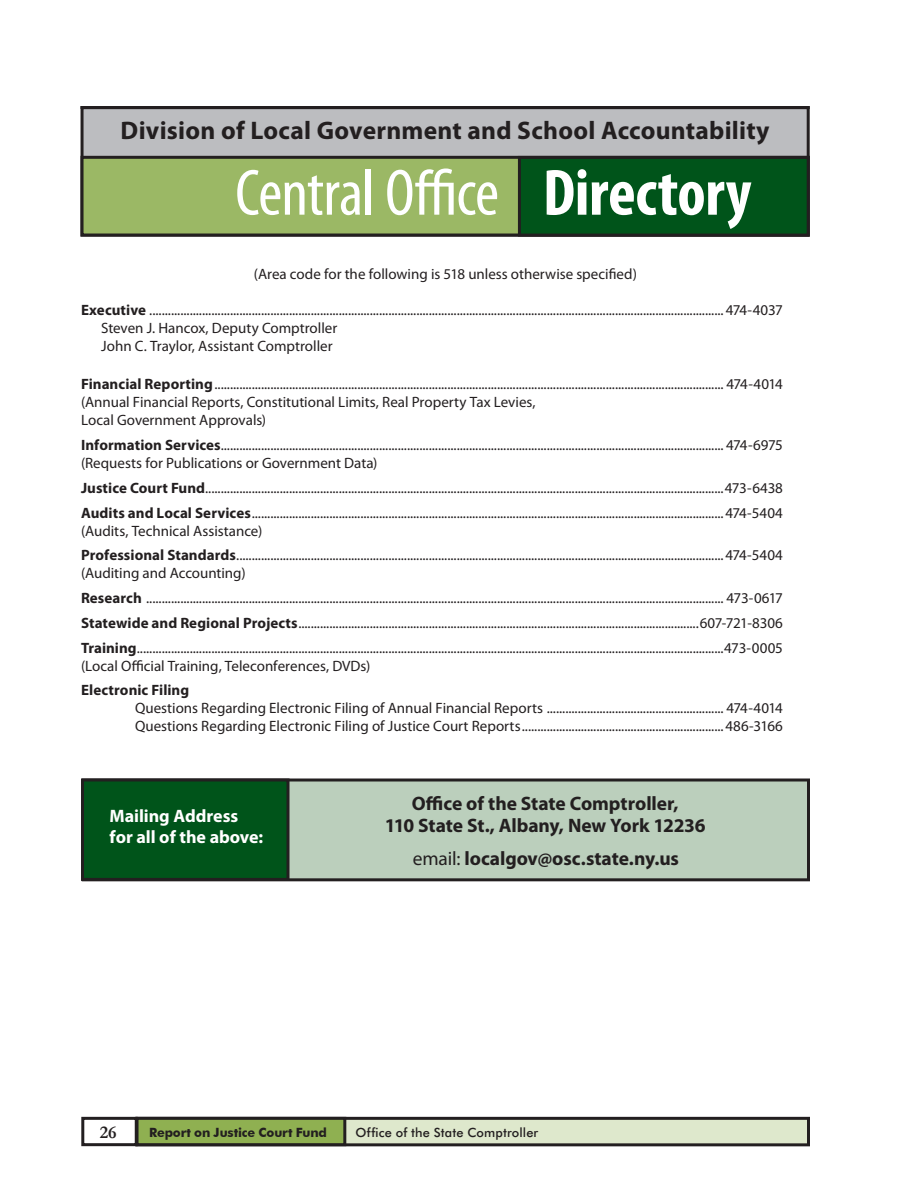
<style>
.page{position:relative;width:918px;height:1188px;background:#fff}
.page>*{position:absolute;margin:0;border:0;box-sizing:border-box;transform-origin:0 0}
.t1{font:condensed 66px "Myriad Pro";letter-spacing:-.015em;color:#fff}
.t2{font:700 condensed 66px "Myriad Pro";letter-spacing:-.005em;color:#fff}
.t3{font:700 25.5px "Myriad Pro";letter-spacing:.01em;color:#231f20}
.t4{font:700 19.5px/22.5px "Myriad Pro";letter-spacing:-.005em;color:#231f20;text-align:center}
.t5{font:700 18px/21px "Myriad Pro";letter-spacing:-.005em;color:#fff}
.t6{font:700 18px "Garamond";color:#231f20}
.t7{font:15px/18px "Myriad Pro";color:#231f20}
.t8{font:700 15px "Myriad Pro";letter-spacing:.005em;color:#231f20}
.t9{font:500 12.75px "Futura BT";letter-spacing:.01em;color:#231f20}
.t10{font:700 12.75px "Futura BT";letter-spacing:-.01em;color:#231f20}
.s1{font-weight:700}
.s2{font-weight:400}
</style>
<div class="page">
<div style="left:82px;top:108px;width:726px;height:127px;background:#bcbdc0"></div>
<div style="left:81px;top:106px;width:729px;height:131px;border:3px solid #231f20"></div>
<div style="left:82px;top:157px;width:726px;height:78px;background:#9bb865"></div>
<div style="left:81px;top:156px;width:729px;height:81px;border:3px solid #231f20"></div>
<div style="left:519px;top:157px;width:289px;height:78px;background:#00541a"></div>
<div style="left:518px;top:156px;width:292px;height:81px;border:3px solid #231f20"></div>
<div style="left:83px;top:780px;width:725px;height:100px;background:#bbcfbc"></div>
<div style="left:82px;top:778px;width:728px;height:103px;border:3px solid #231f20"></div>
<div style="left:83px;top:780px;width:205px;height:99px;background:#00541a"></div>
<div style="left:81px;top:778px;width:209px;height:103px;border:3px solid #231f20"></div>
<div style="left:81px;top:1117px;width:57px;height:29px;border:3px solid #231f20"></div>
<div style="left:137px;top:1118px;width:671px;height:27px;background:#dee8cc"></div>
<div style="left:135px;top:1117px;width:675px;height:29px;border:3px solid #231f20"></div>
<div style="left:137px;top:1118px;width:208px;height:27px;background:#8fb051"></div>
<div style="left:136px;top:1117px;width:210px;height:29px;border:3px solid #231f20"></div>
<p class="t3" style="left:121px;top:114px;width:650px">Division of Local Government and School Accountability</p>
<p class="t1" style="left:235px;top:153px;width:265px">Central Office</p>
<p class="t2" style="left:543px;top:151px;width:210px">Directory</p>
<p class="t7" style="left:254px;top:265px;width:385px">(Area code for the following is 518 unless otherwise specified)</p>
<p class="t7" style="left:81px;top:301px;width:703px"><span class="s1">Executive</span> ......................................................................................................................................................................................... 474-4037</p>
<p class="t7" style="left:101px;top:319px;width:238px">Steven J. Hancox, Deputy Comptroller</p>
<p class="t7" style="left:101px;top:337px;width:233px">John C. Traylor, Assistant Comptroller</p>
<p class="t7" style="left:81px;top:375px;width:703px"><span class="s1">Financial Reporting</span>.................................................................................................................................................................... 474-4014 (Annual Financial Reports, Constitutional Limits, Real Property Tax Levies,<br>Local Government Approvals)</p>
<p class="t7" style="left:81px;top:436px;width:703px"><span class="s1">Information Services</span>.................................................................................................................................................................. 474-6975 (Requests for Publications or Government Data)</p>
<p class="t7" style="left:81px;top:478px;width:703px"><span class="s1">Justice Court Fund</span>.......................................................................................................................................................................473-6438</p>
<p class="t7" style="left:81px;top:503px;width:703px"><span class="s1">Audits and Local Services</span>........................................................................................................................................................474-5404 (Audits, Technical Assistance)</p>
<p class="t7" style="left:81px;top:546px;width:703px"><span class="s1">Professional Standards</span>.............................................................................................................................................................474-5404 (Auditing and Accounting)</p>
<p class="t7" style="left:81px;top:589px;width:703px"><span class="s1">Research</span> .......................................................................................................................................................................................... 473-0617</p>
<p class="t7" style="left:81px;top:613px;width:703px"><span class="s1">Statewide and Regional Projects</span>.................................................................................................................................607-721-8306</p>
<p class="t7" style="left:81px;top:638px;width:704px"><span class="s1">Training</span>.............................................................................................................................................................................................473-0005 (Local Official Training, Teleconferences, DVDs)</p>
<p class="t8" style="left:81px;top:680px;width:110px">Electronic Filing</p>
<p class="t7" style="left:135px;top:699px;width:650px">Questions Regarding Electronic Filing of Annual Financial Reports ......................................................... 474-4014<br>Questions Regarding Electronic Filing of Justice Court Reports.................................................................486-3166</p>
<p class="t5" style="left:110px;top:805px;width:155px">Mailing Address for all of the above:</p>
<p class="t4" style="left:385px;top:791px;width:322px">Office of the State Comptroller,<br>110 State St., Albany, New York 12236</p>
<p class="t4" style="left:413px;top:847px;width:268px"><span class="s2">email:</span> localgov@osc.state.ny.us</p>
<p class="t6" style="left:100px;top:1120px;width:18px">26</p>
<p class="t10" style="left:149px;top:1125px;width:179px">Report on Justice Court Fund</p>
<p class="t9" style="left:355px;top:1125px;width:184px">Office of the State Comptroller</p>
</div>
